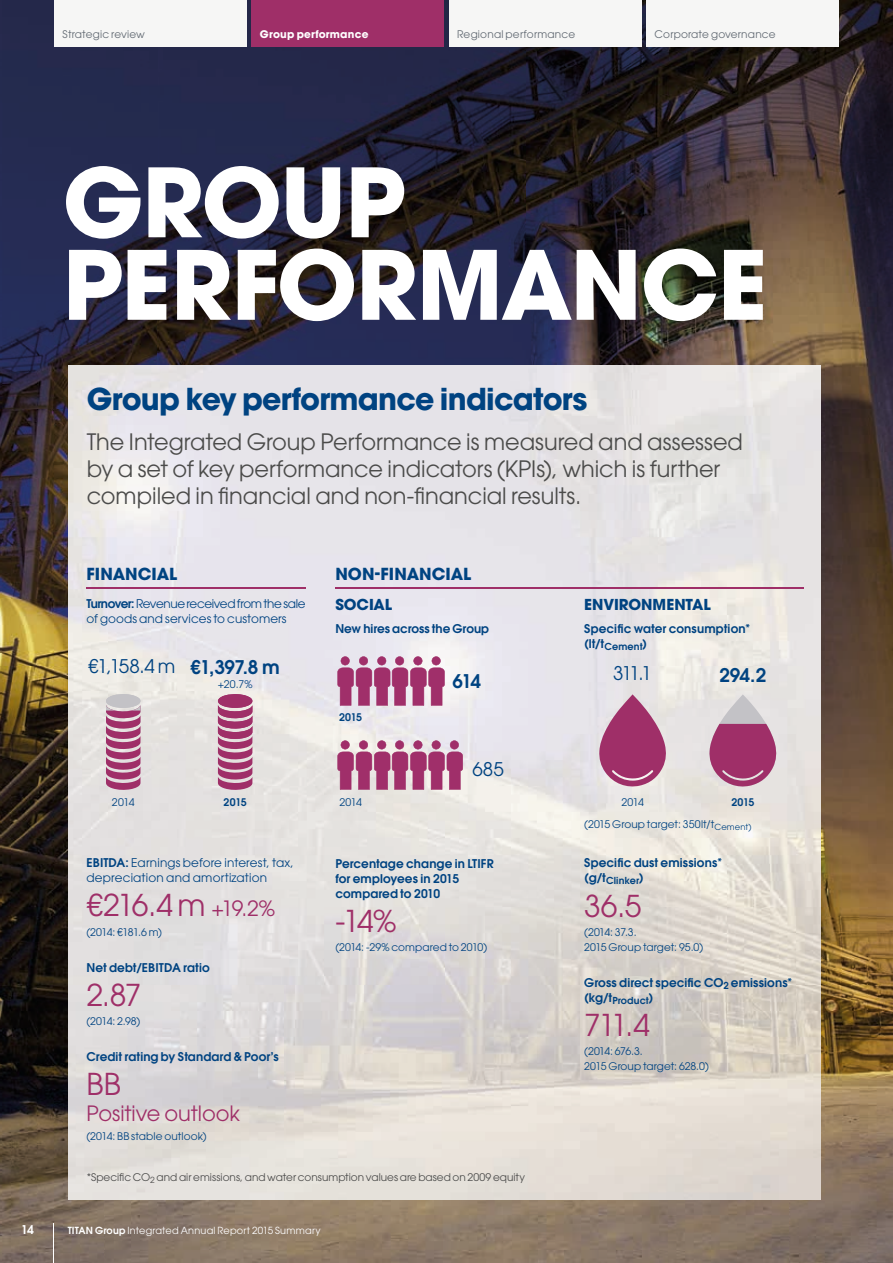
<style>
.page{position:relative;width:893px;height:1263px;background:#fff}
.page>*{position:absolute;margin:0;border:0;box-sizing:border-box;transform-origin:0 0}
.t1{font:700 94.5px/82.5px "ITC Avant Garde Std";letter-spacing:-.015em;color:#fff}
.t2{font:30px "ITC Avant Garde Std";letter-spacing:-.065em;color:#9f2f68}
.t3{font:700 30px "ITC Avant Garde Std";letter-spacing:-.025em;color:#004381}
.t4{font:22.5px/27px "ITC Avant Garde Std";color:#4b4b4a}
.t5{font:21px "ITC Avant Garde Std";letter-spacing:-.005em;color:#9f2f68}
.t6{font:18.75px "ITC Avant Garde Std";letter-spacing:-.035em;color:#004381}
.t7{font:600 18.75px "ITC Avant Garde Std";color:#004381}
.t8{font:700 16.5px "ITC Avant Garde Std";color:#004381}
.t9{font:700 15px "ITC Avant Garde Std";letter-spacing:-.01em;color:#004381}
.t10{font:600 12px/15px "ITC Avant Garde Std";letter-spacing:.01em;color:#004381}
.t11{font:12px/15px "ITC Avant Garde Std";letter-spacing:-.02em;color:#004381}
.t12{font:12px/15px "ITC Avant Garde Std";letter-spacing:.005em;color:#004381}
.t13{font:600 12px "ITC Avant Garde Std";color:#fff}
.t14{font:10.5px/15px "ITC Avant Garde Std";letter-spacing:-.015em;color:#004381}
.t15{font:10.5px "ITC Avant Garde Std";color:#4b4b4a}
.t16{font:10.5px "ITC Avant Garde Std";letter-spacing:.02em;color:#616972}
.t17{font:10.5px "ITC Avant Garde Std";letter-spacing:.005em;color:#004381}
.t18{font:10.5px "ITC Avant Garde Std";letter-spacing:.01em;color:#004381}
.t19{font:700 10.5px "ITC Avant Garde Std";letter-spacing:.015em;color:#fff}
.t20{font:600 10.5px "ITC Avant Garde Std";letter-spacing:-.04em;color:#004381}
.t21{font:9.75px "ITC Avant Garde Std";letter-spacing:.02em;color:#fff}
.t22{font:600 9.6px "ITC Avant Garde Std";letter-spacing:.01em;color:#004381}
.s1{font-weight:600}
.s2{font-size:21px}
</style>
<div class="page">
<img style="left:788px;top:666px;width:105px;height:597px">
<img style="left:0;top:666px;width:105px;height:597px">
<img style="left:105px;top:1199px;width:683px;height:64px">
<img style="left:0;top:0;width:893px;height:409px">
<img style="left:821px;top:409px;width:72px;height:257px">
<img style="left:0;top:409px;width:68px;height:257px">
<div style="left:646px;top:0;width:193px;height:47px;background:#f6f6f5"></div>
<div style="left:449px;top:0;width:193px;height:47px;background:#f6f6f5"></div>
<div style="left:251px;top:0;width:193px;height:47px;background:#9f2f68"></div>
<div style="left:54px;top:0;width:193px;height:47px;background:#f6f6f5"></div>
<hr style="left:53px;top:1224px;width:1px;height:39px;background:#fff">
<img style="left:68px;top:366px;width:753px;height:833px">
<hr style="left:86px;top:587px;width:220px;height:1px;background:#9f2f68">
<hr style="left:335px;top:587px;width:468px;height:1px;background:#9f2f68">
<svg style="left:218px;top:694px;width:35px;height:96px;background:#b4668c"></svg>
<svg style="left:106px;top:694px;width:35px;height:96px;background:#b97999"></svg>
<svg style="left:337px;top:656px;width:108px;height:50px;background:#bb7199"></svg>
<svg style="left:337px;top:740px;width:126px;height:50px;background:#bb7196"></svg>
<svg style="left:599px;top:694px;width:68px;height:94px;background:#b96f94"></svg>
<svg style="left:709px;top:694px;width:68px;height:94px;background:#bb7f9d"></svg>
<p class="t16" style="left:63px;top:28px;width:84px">Strategic review</p>
<p class="t19" style="left:260px;top:27px;width:110px">Group performance</p>
<p class="t16" style="left:457px;top:28px;width:119px">Regional performance</p>
<p class="t16" style="left:655px;top:28px;width:123px">Corporate governance</p>
<h1 class="t1" style="left:63px;top:160px;width:706px">GROUP<br>PERFORMANCE</h1>
<h2 class="t3" style="left:87px;top:379px;width:502px">Group key performance indicators</h2>
<h3 class="t4" style="left:87px;top:428px;width:658px">The Integrated Group Performance is measured and assessed by a set of key performance indicators (KPIs), which is further compiled in financial and non-financial results.</h3>
<h3 class="t8" style="left:86px;top:563px;width:92px">FINANCIAL</h3>
<p class="t11" style="left:86px;top:596px;width:221px"><span class="s1">Turnover:</span> Revenue received from the sale of goods and services to customers</p>
<h3 class="t6" style="left:88px;top:655px;width:193px">€1,158.4 m <span class="s1">€1,397.8 m</span></h3>
<p class="t14" style="left:218px;top:676px;width:36px">+20.7%</p>
<p class="t14" style="left:112px;top:795px;width:24px">2014</p>
<p class="t20" style="left:224px;top:796px;width:25px">2015</p>
<p class="t12" style="left:86px;top:855px;width:209px"><span class="s1">EBITDA:</span> Earnings before interest, tax, depreciation and amortization</p>
<h2 class="t2" style="left:86px;top:887px;width:190px">€216.4 m <span class="s2">+19.2%</span></h2>
<p class="t14" style="left:86px;top:924px;width:77px">(2014: €181.6 m)</p>
<p class="t10" style="left:86px;top:960px;width:125px">Net debt/EBITDA ratio</p>
<h2 class="t2" style="left:86px;top:976px;width:56px">2.87</h2>
<p class="t14" style="left:86px;top:1014px;width:55px">(2014: 2.98)</p>
<p class="t10" style="left:86px;top:1049px;width:194px">Credit rating by Standard &amp; Poor’s</p>
<h2 class="t2" style="left:86px;top:1066px;width:36px">BB</h2>
<h3 class="t5" style="left:86px;top:1100px;width:155px">Positive outlook</h3>
<p class="t18" style="left:86px;top:1130px;width:122px">(2014: BB stable outlook)</p>
<h3 class="t8" style="left:335px;top:563px;width:137px">NON-FINANCIAL</h3>
<p class="t9" style="left:335px;top:594px;width:58px">SOCIAL</p>
<p class="t10" style="left:335px;top:621px;width:155px">New hires across the Group</p>
<p class="t20" style="left:339px;top:711px;width:25px">2015</p>
<p class="t14" style="left:339px;top:795px;width:24px">2014</p>
<h3 class="t7" style="left:452px;top:669px;width:30px">614</h3>
<h3 class="t6" style="left:472px;top:757px;width:33px">685</h3>
<p class="t10" style="left:335px;top:855px;width:160px">Percentage change in LTIFR for employees in 2015 compared to 2010</p>
<h2 class="t2" style="left:335px;top:902px;width:62px">-14%</h2>
<p class="t14" style="left:335px;top:939px;width:153px">(2014: -29% compared to 2010)</p>
<p class="t15" style="left:87px;top:1171px;width:440px">*Specific CO<sub>2</sub> and air emissions, and water consumption values are based on 2009 equity</p>
<p class="t13" style="left:21px;top:1221px;width:14px">14</p>
<p class="t21" style="left:68px;top:1224px;width:255px"><span class="s1">TITAN Group</span> Integrated Annual Report 2015 Summary</p>
<p class="t9" style="left:584px;top:594px;width:128px">ENVIRONMENTAL</p>
<p class="t10" style="left:584px;top:621px;width:168px">Specific water consumption* (lt/t<sub>Cement</sub>)</p>
<h3 class="t6" style="left:613px;top:661px;width:40px">311.1</h3>
<h3 class="t7" style="left:719px;top:662px;width:48px">294.2</h3>
<p class="t14" style="left:621px;top:795px;width:24px">2014</p>
<p class="t20" style="left:731px;top:796px;width:25px">2015</p>
<p class="t17" style="left:584px;top:818px;width:169px">(2015 Group target: 350lt/t<sub>Cement)</sub></p>
<p class="t10" style="left:584px;top:855px;width:140px">Specific dust emissions*</p>
<p class="t22" style="left:584px;top:874px;width:61px"><sup>(g/t</sup>Clinker<sup>)</sup></p>
<h2 class="t2" style="left:584px;top:887px;width:59px">36.5</h2>
<p class="t14" style="left:584px;top:924px;width:121px">(2014: 37.3.<br>2015 Group target: 95.0)</p>
<p class="t10" style="left:584px;top:975px;width:210px">Gross direct specific CO<sub>2</sub> emissions*</p>
<p class="t22" style="left:584px;top:994px;width:71px"><sup>(kg/t</sup>Product<sup>)</sup></p>
<h2 class="t2" style="left:584px;top:1006px;width:67px">711.4</h2>
<p class="t14" style="left:584px;top:1044px;width:126px">(2014: 676.3.<br>2015 Group target: 628.0)</p>
</div>
